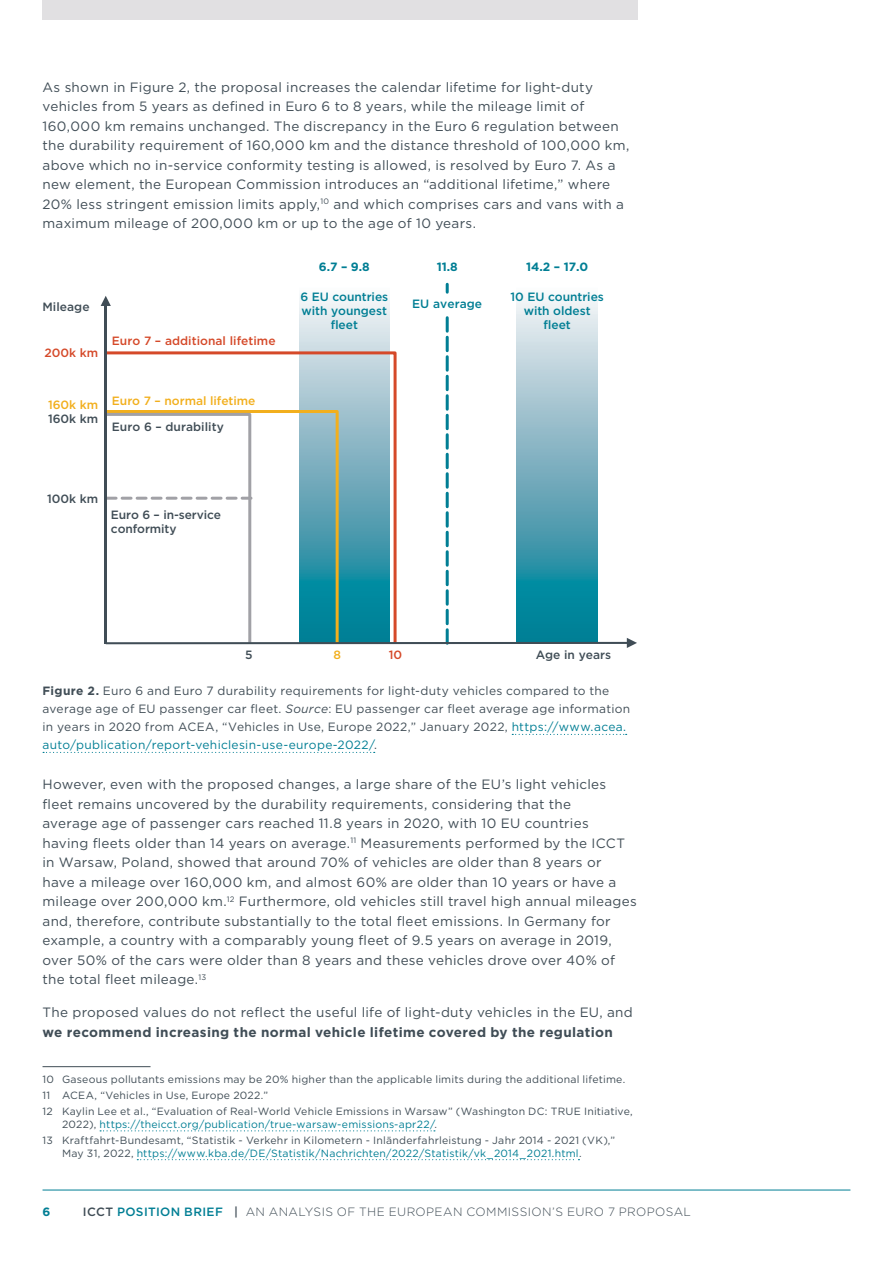
<style>
.page{position:relative;width:893px;height:1263px;background:#fff}
.page>*{position:absolute;margin:0;border:0;box-sizing:border-box;transform-origin:0 0}
.t1{font:13.5px/19.5px "Gotham";letter-spacing:.02em;color:#404d56}
.t2{font:700 13.5px "Gotham";letter-spacing:.025em;color:#404d56}
.t3{font:12px/18px "Gotham";letter-spacing:.025em;color:#404d56}
.t4{font:500 12px/14.4px "Gotham";color:#404d56}
.t5{font:300 12px "Gotham";letter-spacing:.03em;color:#404d56}
.t6{font:500 12px/14.4px "Gotham";letter-spacing:-.005em;color:#007e94;text-align:center}
.t7{font:500 12px "Gotham";letter-spacing:.005em;color:#d54929}
.t8{font:500 12px "Gotham";color:#f2af1d}
.t9{font:700 12px "Gotham";color:#007e94}
.t10{font:10.5px/16.2px "Gotham";letter-spacing:.02em;color:#404d56}
.t11{font:10.5px "Gotham";letter-spacing:.02em;color:#007e94}
.s1{font-weight:700}
.s2{font-style:italic}
.s3{color:#007e94}
.s4{color:#404d56}
.s5{font-weight:500}
.s6{font-weight:500;color:#007e94}
</style>
<div class="page">
<div style="left:43px;top:0;width:595px;height:20px;background:#e1e0e2"></div>
<hr style="left:43px;top:1190px;width:807px;height:1px;background:#007e94">
<svg style="left:512px;top:734px;width:115px;height:1px"></svg>
<svg style="left:43px;top:752px;width:332px;height:1px"></svg>
<svg style="left:299px;top:297px;width:90px;height:53px"></svg>
<svg style="left:101px;top:296px;width:10px;height:10px"></svg>
<svg style="left:104px;top:350px;width:294px;height:295px"></svg>
<svg style="left:446px;top:284px;width:3px;height:358px"></svg>
<svg style="left:516px;top:297px;width:82px;height:345px;background:#74b1c0"></svg>
<svg style="left:627px;top:638px;width:10px;height:10px"></svg>
<div style="left:410px;top:295px;width:74px;height:19px;background:#fff"></div>
<svg style="left:104px;top:411px;width:149px;height:234px"></svg>
<hr style="left:105px;top:305px;width:2px;height:338px;background:#404d56">
<hr style="left:106px;top:642px;width:522px;height:2px;background:#404d56">
<hr style="left:43px;top:1066px;width:108px;height:1px;background:#404d56">
<svg style="left:100px;top:1130px;width:335px;height:1px"></svg>
<svg style="left:137px;top:1159px;width:442px;height:1px"></svg>
<p class="t1" style="left:43px;top:77px;width:588px">As shown in Figure 2, the proposal increases the calendar lifetime for light-duty vehicles from 5 years as defined in Euro 6 to 8 years, while the mileage limit of 160,000 km remains unchanged. The discrepancy in the Euro 6 regulation between the durability requirement of 160,000 km and the distance threshold of 100,000 km, above which no in-service conformity testing is allowed, is resolved by Euro 7. As a new element, the European Commission introduces an “additional lifetime,” where 20% less stringent emission limits apply,<sup>10</sup> and which comprises cars and vans with a maximum mileage of 200,000 km or up to the age of 10 years.</p>
<p class="t4" style="left:43px;top:300px;width:49px">Mileage</p>
<p class="t7" style="left:45px;top:345px;width:55px">200k km</p>
<p class="t8" style="left:48px;top:396px;width:52px">160k km</p>
<p class="t4" style="left:48px;top:412px;width:52px">160k km</p>
<p class="t7" style="left:112px;top:332px;width:165px">Euro 7 – additional lifetime</p>
<p class="t8" style="left:112px;top:392px;width:145px">Euro 7 – normal lifetime</p>
<p class="t4" style="left:112px;top:420px;width:113px">Euro 6 – durability</p>
<p class="t4" style="left:47px;top:491px;width:52px">100k km</p>
<p class="t4" style="left:111px;top:507px;width:112px">Euro 6 – in-service conformity</p>
<p class="t9" style="left:319px;top:259px;width:53px">6.7 – 9.8</p>
<p class="t9" style="left:437px;top:259px;width:23px">11.8</p>
<p class="t9" style="left:526px;top:259px;width:64px">14.2 – 17.0</p>
<p class="t6" style="left:300px;top:289px;width:89px">6 EU countries with youngest fleet</p>
<p class="t6" style="left:412px;top:296px;width:72px">EU average</p>
<p class="t6" style="left:510px;top:289px;width:95px">10 EU countries with oldest fleet</p>
<p class="t4" style="left:245px;top:648px;width:9px">5</p>
<p class="t8" style="left:334px;top:647px;width:9px">8</p>
<p class="t7" style="left:389px;top:647px;width:15px">10</p>
<p class="t4" style="left:536px;top:648px;width:77px">Age in years</p>
<p class="t3" style="left:43px;top:682px;width:589px"><span class="s1">Figure 2.</span> Euro 6 and Euro 7 durability requirements for light-duty vehicles compared to the average age of EU passenger car fleet. <span class="s2">Source</span>: EU passenger car fleet average age information in years in 2020 from ACEA, “Vehicles in Use, Europe 2022,” January 2022, <span class="s3">https://www.acea. auto/publication/report-vehiclesin-use-europe-2022/</span>.</p>
<p class="t1" style="left:43px;top:774px;width:596px">However, even with the proposed changes, a large share of the EU’s light vehicles fleet remains uncovered by the durability requirements, considering that the<br>average age of passenger cars reached 11.8 years in 2020, with 10 EU countries having fleets older than 14 years on average.<sup>11</sup> Measurements performed by the ICCT in Warsaw, Poland, showed that around 70% of vehicles are older than 8 years or have a mileage over 160,000 km, and almost 60% are older than 10 years or have a mileage over 200,000 km.<sup>12</sup> Furthermore, old vehicles still travel high annual mileages and, therefore, contribute substantially to the total fleet emissions. In Germany for example, a country with a comparably young fleet of 9.5 years on average in 2019, over 50% of the cars were older than 8 years and these vehicles drove over 40% of the total fleet mileage.<sup>13</sup></p>
<p class="t1" style="left:43px;top:1002px;width:592px">The proposed values do not reflect the useful life of light-duty vehicles in the EU, and</p>
<p class="t2" style="left:43px;top:1023px;width:572px">we recommend increasing the normal vehicle lifetime covered by the regulation</p>
<p class="t10" style="left:43px;top:1071px;width:592px">10 Gaseous pollutants emissions may be 20% higher than the applicable limits during the additional lifetime.<br>11 ACEA, “Vehicles in Use, Europe 2022.”<br>12 Kaylin Lee et al., “Evaluation of Real-World Vehicle Emissions in Warsaw” (Washington DC: TRUE Initiative,</p>
<p class="t10" style="left:43px;top:1116px;width:574px;text-indent:19px">2022), <span class="s3">https://theicct.org/publication/true-warsaw-emissions-apr22/</span>.<br>13 Kraftfahrt-Bundesamt, “Statistik - Verkehr in Kilometern - Inländerfahrleistung - Jahr 2014 - 2021 (VK),”</p>
<p class="t11" style="left:62px;top:1146px;width:521px"><span class="s4">May 31, 2022,</span> https://www.kba.de/DE/Statistik/Nachrichten/2022/Statistik/vk_2014_2021.html<span class="s4">.</span></p>
<p class="t9" style="left:43px;top:1203px;width:9px">6</p>
<p class="t5" style="left:83px;top:1204px;width:609px"><span class="s5">ICCT</span> <span class="s6">POSITION BRIEF</span> <span class="s5">|</span> AN ANALYSIS OF THE EUROPEAN COMMISSION’S EURO 7 PROPOSAL</p>
</div>
